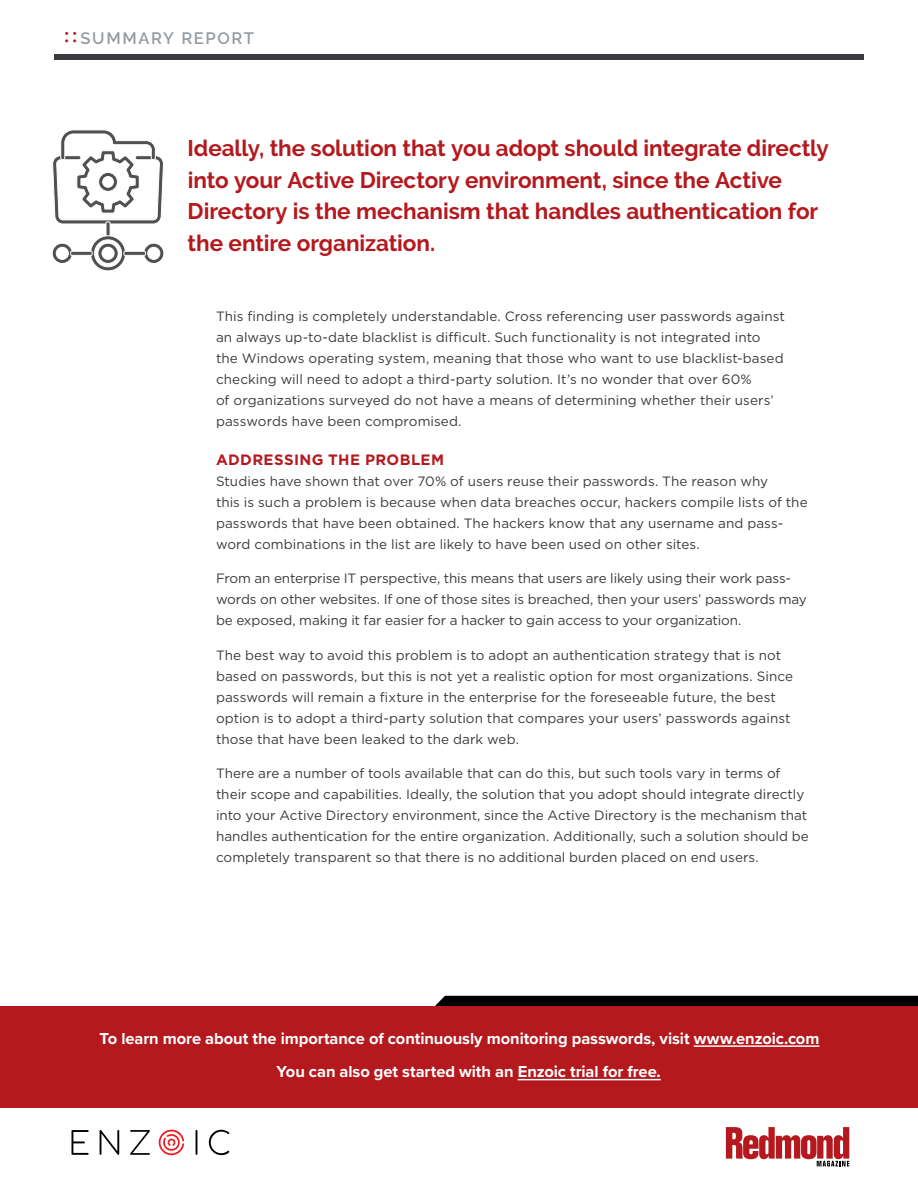
<style>
.page{position:relative;width:918px;height:1188px;background:#fff}
.page>*{position:absolute;margin:0;border:0;box-sizing:border-box;transform-origin:0 0}
.t1{font:700 22.5px/31.5px "Raleway";letter-spacing:-.005em;color:#b4191e}
.t2{font:700 16.5px/33.5px "Proxima Nova";letter-spacing:-.005em;color:#fff}
.t3{font:600 16.5px "Raleway";letter-spacing:.095em;color:#949ca1}
.t4{font:700 15px "Gotham";letter-spacing:.025em;color:#b4191e}
.t5{font:13.5px/21px "Gotham";color:#3a3b3e}
.s1{font-family:"Gandhi Sans";font-weight:400;font-size:24px;color:#b4191e}
</style>
<div class="page">
<svg style="left:345px;top:996px;width:573px;height:11px;background:#362829"></svg>
<div style="left:0;top:1007px;width:918px;height:101px;background:#b4191e"></div>
<div style="left:54px;top:54px;width:810px;height:6px;background:#3a3b3e"></div>
<hr style="left:694px;top:1045px;width:125px;height:2px;background:#fff">
<hr style="left:518px;top:1079px;width:143px;height:1px;background:#fff">
<svg style="left:196px;top:1130px;width:1px;height:25px"></svg>
<svg style="left:209px;top:1130px;width:20px;height:25px"></svg>
<svg style="left:72px;top:1130px;width:17px;height:25px"></svg>
<svg style="left:100px;top:1130px;width:19px;height:25px"></svg>
<svg style="left:130px;top:1130px;width:20px;height:25px"></svg>
<svg style="left:159px;top:1130px;width:25px;height:25px"></svg>
<svg style="left:726px;top:1127px;width:123px;height:40px"></svg>
<svg style="left:52px;top:130px;width:112px;height:141px"></svg>
<p class="t3" style="left:64px;top:29px;width:192px"><span class="s1">::</span>SUMMARY REPORT</p>
<h1 class="t1" style="left:187px;top:133px;width:643px">Ideally, the solution that you adopt should integrate directly into your Active Directory environment, since the Active Directory is the mechanism that handles authentication for the entire organization.</h1>
<p class="t5" style="left:216px;top:306px;width:571px">This finding is completely understandable. Cross referencing user passwords against an always up-to-date blacklist is difficult. Such functionality is not integrated into the Windows operating system, meaning that those who want to use blacklist-based checking will need to adopt a third-party solution. It’s no wonder that over 60%<br>of organizations surveyed do not have a means of determining whether their users’ passwords have been compromised.</p>
<p class="t4" style="left:216px;top:449px;width:230px">ADDRESSING THE PROBLEM</p>
<p class="t5" style="left:216px;top:470px;width:593px">Studies have shown that over 70% of users reuse their passwords. The reason why<br>this is such a problem is because when data breaches occur, hackers compile lists of the passwords that have been obtained. The hackers know that any username and pass&shy;word combinations in the list are likely to have been used on other sites.</p>
<p class="t5" style="left:216px;top:568px;width:592px">From an enterprise IT perspective, this means that users are likely using their work pass&shy;words on other websites. If one of those sites is breached, then your users’ passwords may be exposed, making it far easier for a hacker to gain access to your organization.</p>
<p class="t5" style="left:216px;top:644px;width:579px">The best way to avoid this problem is to adopt an authentication strategy that is not based on passwords, but this is not yet a realistic option for most organizations. Since passwords will remain a fixture in the enterprise for the foreseeable future, the best option is to adopt a third-party solution that compares your users’ passwords against those that have been leaked to the dark web.</p>
<p class="t5" style="left:216px;top:763px;width:594px">There are a number of tools available that can do this, but such tools vary in terms of their scope and capabilities. Ideally, the solution that you adopt should integrate directly into your Active Directory environment, since the Active Directory is the mechanism that handles authentication for the entire organization. Additionally, such a solution should be completely transparent so that there is no additional burden placed on end users.</p>
<p class="t2" style="left:277px;top:1021px;width:544px;text-indent:-177px">To learn more about the importance of continuously monitoring passwords, visit www.enzoic.com<br>You can also get started with an Enzoic trial for free.</p>
</div>
